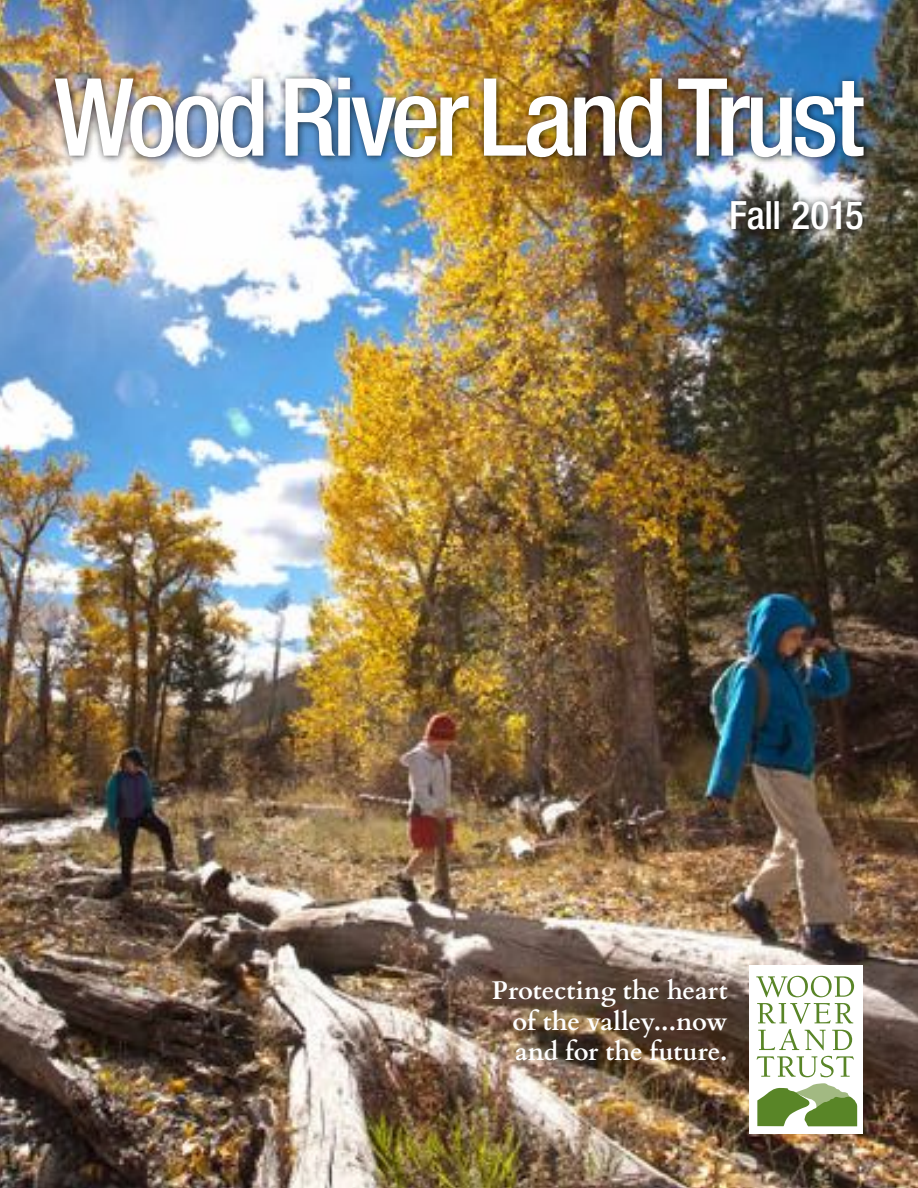
<style>
.page{position:relative;width:918px;height:1188px;background:#fff}
.page>*{position:absolute;margin:0;border:0;box-sizing:border-box;transform-origin:0 0}
.t1{font:500 condensed 108px "Helvetica Neue";letter-spacing:-.045em;color:#fff}
.t2{font:500 condensed 39px "Helvetica Neue";letter-spacing:-.01em;color:#fff}
.t3{font:700 25.5px/30.6px "Cardo";letter-spacing:-.005em;color:#fff;text-align:justify}
</style>
<div class="page">
<img style="left:0;top:0;width:918px;height:1188px">
<div style="left:48px;top:70px;width:825px;height:96px;background:#000;opacity:.75"></div>
<div style="left:724px;top:193px;width:148px;height:45px;background:#000;opacity:.75"></div>
<div style="left:750px;top:966px;width:113px;height:168px;background:#fff"></div>
<svg style="left:756px;top:976px;width:98px;height:21px"></svg>
<svg style="left:757px;top:1003px;width:96px;height:47px"></svg>
<svg style="left:757px;top:1056px;width:97px;height:21px"></svg>
<svg style="left:757px;top:1083px;width:100px;height:43px"></svg>
<h1 class="t1" style="left:54px;top:53px;width:811px">Wood River Land Trust</h1>
<h2 class="t2" style="left:729px;top:191px;width:136px">Fall 2015</h2>
<p class="t3" style="left:513px;top:976px;width:217px;text-indent:-21px">Protecting the heart of the valley...now and for the future.</p>
</div>
